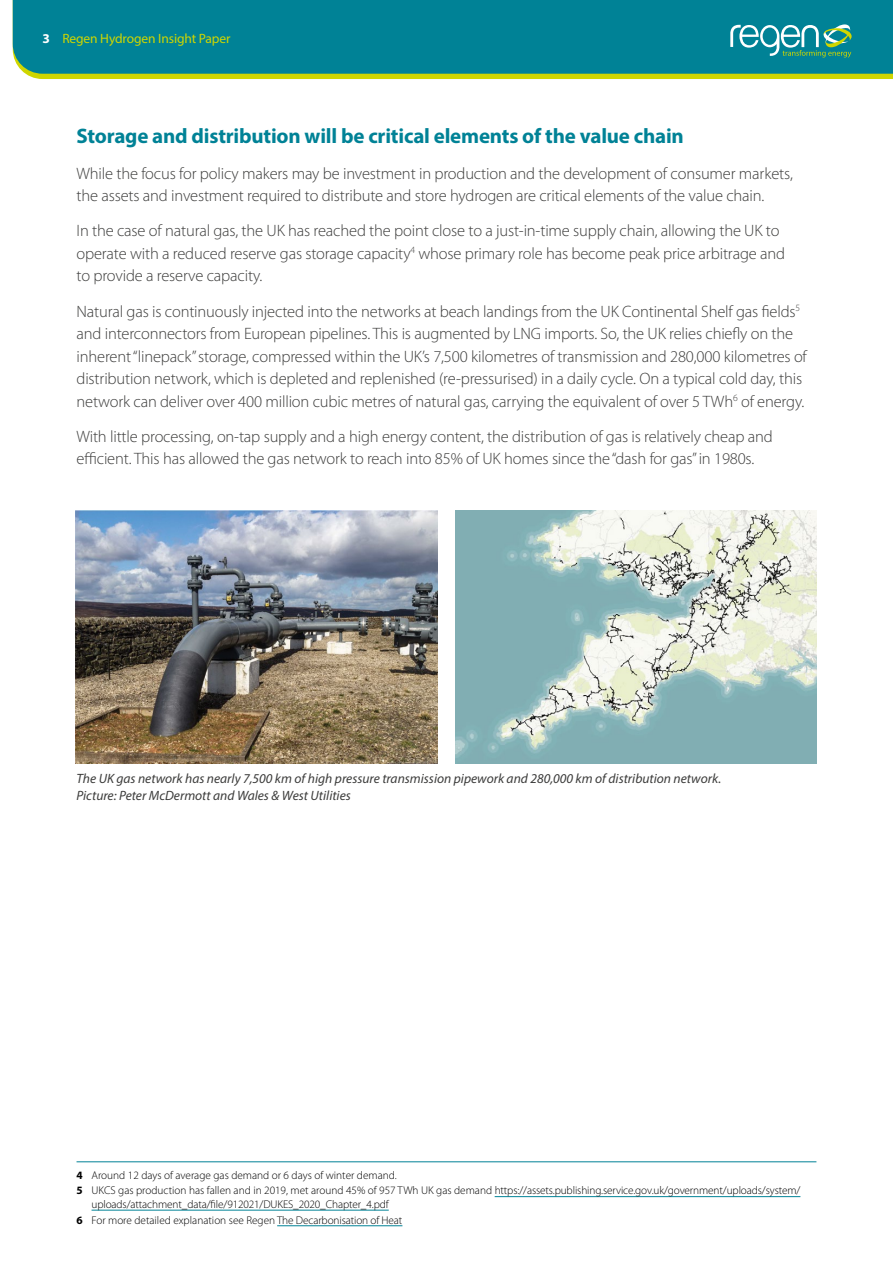
<style>
.page{position:relative;width:893px;height:1263px;background:#fff}
.page>*{position:absolute;margin:0;border:0;box-sizing:border-box;transform-origin:0 0}
.t1{font:700 21px "Myriad Pro";letter-spacing:-.01em;color:#008296}
.t2{font:300 16.5px/22.5px "Myriad Pro";letter-spacing:-.01em;color:#3c3c3b}
.t3{font:italic 13.5px/16.5px "Myriad Pro";color:#3c3c3b}
.t4{font:13.5px "Myriad Pro";letter-spacing:-.01em;color:#cfd600}
.t5{font:300 11.25px/15.6px "Myriad Pro";letter-spacing:-.005em;color:#000}
.s1{font-weight:700;color:#fff}
.s2{font-weight:700}
</style>
<div class="page">
<div style="left:26px;top:74px;width:867px;height:5px;background:#cfd600"></div>
<div style="left:13px;top:0;width:880px;height:74px;background:#008296"></div>
<svg style="left:730px;top:23px;width:122px;height:35px;background:#40a0a2"></svg>
<hr style="left:77px;top:1161px;width:739px;height:1px;background:#008296">
<hr style="left:495px;top:1196px;width:305px;height:1px;background:#008296">
<hr style="left:92px;top:1210px;width:297px;height:1px;background:#008296">
<hr style="left:277px;top:1225px;width:125px;height:1px;background:#008296">
<img style="left:455px;top:510px;width:361px;height:253px">
<img style="left:76px;top:510px;width:362px;height:253px">
<p class="t4" style="left:43px;top:30px;width:189px"><span class="s1">3</span> Regen Hydrogen Insight Paper</p>
<p class="t1" style="left:77px;top:123px;width:609px">Storage and distribution will be critical elements of the value chain</p>
<p class="t2" style="left:77px;top:162px;width:718px">While the focus for policy makers may be investment in production and the development of consumer markets, the assets and investment required to distribute and store hydrogen are critical elements of the value chain.</p>
<p class="t2" style="left:77px;top:219px;width:710px">In the case of natural gas, the UK has reached the point close to a just-in-time supply chain, allowing the UK to operate with a reduced reserve gas storage capacity<sup>4</sup> whose primary role has become peak price arbitrage and to provide a reserve capacity.</p>
<p class="t2" style="left:77px;top:300px;width:732px">Natural gas is continuously injected into the networks at beach landings from the UK Continental Shelf gas fields<sup>5 </sup>and interconnectors from European pipelines. This is augmented by LNG imports. So, the UK relies chiefly on the inherent “linepack” storage, compressed within the UK’s 7,500 kilometres of transmission and 280,000 kilometres of distribution network, which is depleted and replenished (re-pressurised) in a daily cycle. On a typical cold day, this network can deliver over 400 million cubic metres of natural gas, carrying the equivalent of over 5 TWh<sup>6</sup> of energy.</p>
<p class="t2" style="left:77px;top:425px;width:698px">With little processing, on-tap supply and a high energy content, the distribution of gas is relatively cheap and efficient. This has allowed the gas network to reach into 85% of UK homes since the “dash for gas” in 1980s.</p>
<p class="t3" style="left:77px;top:770px;width:646px">The UK gas network has nearly 7,500 km of high pressure transmission pipework and 280,000 km of distribution network.<br>Picture: Peter McDermott and Wales &amp; West Utilities</p>
<p class="t5" style="left:77px;top:1167px;width:725px"><span class="s2">4</span> Around 12 days of average gas demand or 6 days of winter demand.<br><span class="s2">5</span> UKCS gas production has fallen and in 2019, met around 45% of 957 TWh UK gas demand https://assets.publishing.service.gov.uk/government/uploads/system/</p>
<p class="t5" style="left:77px;top:1196px;width:327px;text-align:center">uploads/attachment_data/file/912021/DUKES_2020_Chapter_4.pdf<br><span class="s2">6</span> For more detailed explanation see Regen The Decarbonisation of Heat</p>
</div>
